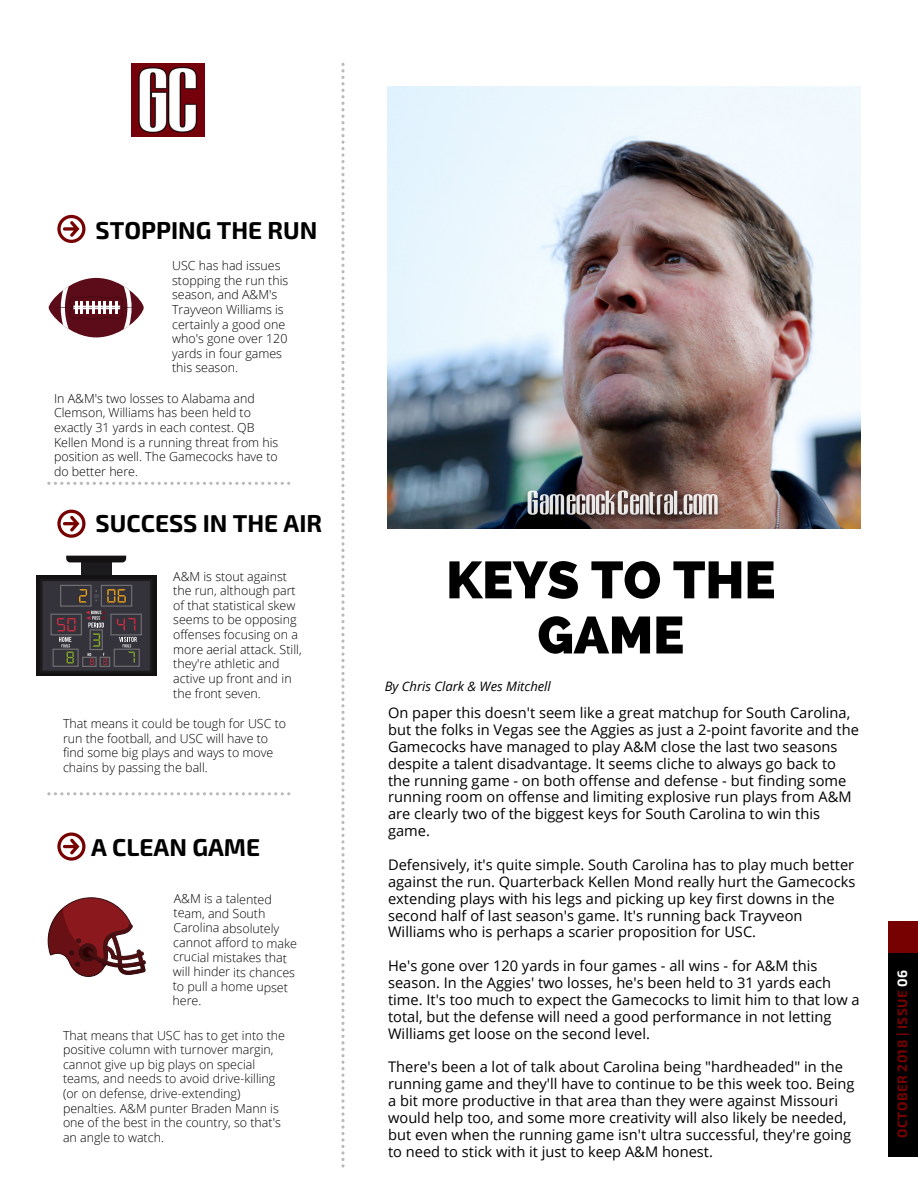
<style>
.page{position:relative;width:918px;height:1188px;background:#fff}
.page>*{position:absolute;margin:0;border:0;box-sizing:border-box;transform-origin:0 0}
.t1{font:800 52.05px/55.2px "Raleway";color:#000;text-align:center}
.t2{font:700 24.45px "Exo 2";color:#000}
.t3{font:14.7px/16.8px "Open Sans";color:#000}
.t4{font:700 13.65px "Exo 2";letter-spacing:.03em;color:#700}
.t5{font:italic 13.05px "Open Sans";color:#000}
.t6{font:300 12.45px/14.7px "Open Sans";color:#000}
.s1{color:#fff}
</style>
<div class="page">
<img style="left:387px;top:87px;width:474px;height:442px">
<svg style="left:47px;top:482px;width:243px;height:3px"></svg>
<svg style="left:341px;top:63px;width:3px;height:1105px"></svg>
<svg style="left:47px;top:792px;width:243px;height:3px"></svg>
<svg style="left:57px;top:510px;width:29px;height:28px"></svg>
<svg style="left:57px;top:832px;width:29px;height:29px"></svg>
<svg style="left:57px;top:215px;width:29px;height:28px"></svg>
<div style="left:888px;top:950px;width:30px;height:207px;background:#000"></div>
<div style="left:888px;top:921px;width:30px;height:31px;background:#700"></div>
<img style="left:132px;top:63px;width:73px;height:73px">
<svg style="left:49px;top:278px;width:95px;height:59px"></svg>
<svg style="left:55px;top:286px;width:82px;height:43px"></svg>
<hr style="left:73px;top:306px;width:47px;height:1px;background:#fff">
<hr style="left:73px;top:308px;width:47px;height:1px;background:#fff">
<svg style="left:48px;top:897px;width:98px;height:80px"></svg>
<div style="left:81px;top:559px;width:31px;height:17px;background:#1b1a1c"></div>
<div style="left:36px;top:576px;width:121px;height:100px;background:#131112"></div>
<div style="left:40px;top:579px;width:113px;height:94px;background:#1b1a1c"></div>
<div style="left:42px;top:581px;width:108px;height:90px;background:#34333b"></div>
<svg style="left:51px;top:585px;width:91px;height:82px"></svg>
<svg style="left:66px;top:556px;width:60px;height:6px"></svg>
<h2 class="t2" style="left:96px;top:215px;width:223px">STOPPING THE RUN</h2>
<p class="t6" style="left:172px;top:258px;width:118px">USC has had issues stopping the run this season, and A&amp;M's<br>Trayveon Williams is certainly a good one who's gone over 120 yards in four games this season.</p>
<p class="t6" style="left:54px;top:391px;width:226px">In A&amp;M's two losses to Alabama and<br>Clemson, Williams has been held to exactly 31 yards in each contest. QB<br>Kellen Mond is a running threat from his position as well. The Gamecocks have to do better here.</p>
<h2 class="t2" style="left:96px;top:507px;width:228px">SUCCESS IN THE AIR</h2>
<p class="t6" style="left:173px;top:568px;width:130px">A&amp;M is stout against the run, although part of that statistical skew seems to be opposing offenses focusing on a more aerial attack. Still, they're athletic and active up front and in the front seven.</p>
<p class="t6" style="left:63px;top:716px;width:225px">That means it could be tough for USC to run the football, and USC will have to find some big plays and ways to move chains by passing the ball.</p>
<h2 class="t2" style="left:91px;top:831px;width:171px">A CLEAN GAME</h2>
<p class="t6" style="left:174px;top:890px;width:125px;rotate:1deg">A&amp;M is a talented team, and South<br>Carolina absolutely cannot afford to make crucial mistakes that will hinder its chances to pull a home upset here.</p>
<p class="t6" style="left:63px;top:1027px;width:224px">That means that USC has to get into the positive column with turnover margin, cannot give up big plays on special teams, and needs to avoid drive-killing (or on defense, drive-extending) penalties. A&amp;M punter Braden Mann is one of the best in the country, so that's an angle to watch.</p>
<h1 class="t1" style="left:446px;top:552px;width:331px">KEYS TO THE<br>GAME</h1>
<p class="t5" style="left:385px;top:677px;width:168px">By Chris Clark &amp; Wes Mitchell</p>
<p class="t3" style="left:388px;top:704px;width:472px">On paper this doesn't seem like a great matchup for South Carolina, but the folks in Vegas see the Aggies as just a 2-point favorite and the Gamecocks have managed to play A&amp;M close the last two seasons despite a talent disadvantage. It seems cliche to always go back to the running game - on both offense and defense - but finding some running room on offense and limiting explosive run plays from A&amp;M are clearly two of the biggest keys for South Carolina to win this game.</p>
<p class="t3" style="left:388px;top:856px;width:469px">Defensively, it's quite simple. South Carolina has to play much better against the run. Quarterback Kellen Mond really hurt the Gamecocks extending plays with his legs and picking up key first downs in the second half of last season's game. It's running back Trayveon Williams who is perhaps a scarier proposition for USC.</p>
<p class="t3" style="left:388px;top:957px;width:473px">He's gone over 120 yards in four games - all wins - for A&amp;M this season. In the Aggies' two losses, he's been held to 31 yards each time. It's too much to expect the Gamecocks to limit him to that low a total, but the defense will need a good performance in not letting Williams get loose on the second level.</p>
<p class="t3" style="left:388px;top:1058px;width:468px">There's been a lot of talk about Carolina being "hardheaded" in the running game and they'll have to continue to be this week too. Being a bit more productive in that area than they were against Missouri would help too, and some more creativity will also likely be needed, but even when the running game isn't ultra successful, they're going to need to stick with it just to keep A&amp;M honest.</p>
<p class="t4" style="left:894px;top:1138px;width:170px;rotate:-90deg">OCTOBER 2018 | ISSUE <span class="s1">06</span></p>
</div>
